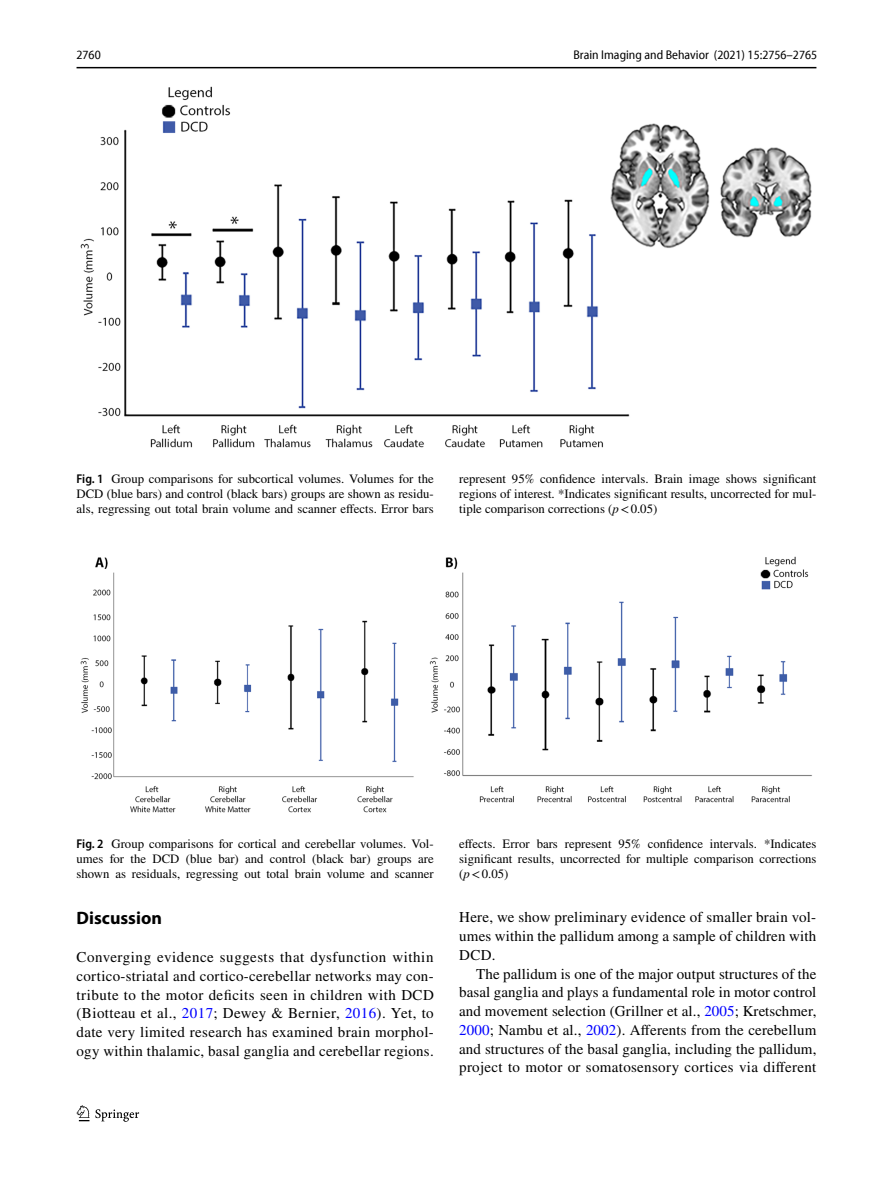
<style>
.page{position:relative;width:893px;height:1187px;background:#fff}
.page>*{position:absolute;margin:0;border:0;box-sizing:border-box;transform-origin:0 0}
.t1{font:700 18px "Myriad Pro";color:#000}
.t2{font:15px/18.8px "STIX";letter-spacing:.015em;color:#000;text-align:justify}
.t3{font:12.75px/15px "STIX";color:#000;text-align:justify}
.t4{font:semi-condensed 12.75px "Myriad Pro Unic";color:#000}
.s1{font-family:"Myriad Pro";font-weight:600;font-stretch:semi-condensed}
.s2{font-style:italic}
.s3{color:#00f}
</style>
<div class="page">
<hr style="left:77px;top:67px;width:739px;height:1px;background:#000">
<img style="left:81px;top:87px;width:731px;height:360px">
<img style="left:81px;top:556px;width:731px;height:256px">
<svg style="left:77px;top:1105px;width:12px;height:16px"></svg>
<svg style="left:95px;top:1109px;width:44px;height:12px"></svg>
<p class="t4" style="left:77px;top:50px;width:26px">2760</p>
<p class="t4" style="left:573px;top:50px;width:245px">Brain Imaging and Behavior (2021) 15:2756–2765</p>
<p class="t3" style="left:77px;top:471px;width:359px"><span class="s1">Fig. 1</span> Group comparisons for subcortical volumes. Volumes for the DCD (blue bars) and control (black bars) groups are shown as residu&shy;als, regressing out total brain volume and scanner effects. Error bars</p>
<p class="t3" style="left:459px;top:471px;width:359px">represent 95% confidence intervals. Brain image shows significant regions of interest. *Indicates significant results, uncorrected for mul&shy;tiple comparison corrections (<span class="s2">p</span>&lt;0.05)</p>
<p class="t3" style="left:77px;top:837px;width:359px"><span class="s1">Fig. 2</span> Group comparisons for cortical and cerebellar volumes. Vol&shy;umes for the DCD (blue bar) and control (black bar) groups are shown as residuals, regressing out total brain volume and scanner</p>
<p class="t3" style="left:459px;top:837px;width:359px">effects. Error bars represent 95% confidence intervals. *Indicates significant results, uncorrected for multiple comparison corrections (<span class="s2">p</span>&lt;0.05)</p>
<p class="t1" style="left:77px;top:906px;width:87px">Discussion</p>
<p class="t2" style="left:77px;top:948px;width:359px">Converging evidence suggests that dysfunction within cortico-striatal and cortico-cerebellar networks may con&shy;tribute to the motor deficits seen in children with DCD (Biotteau et al., <span class="s3">2017</span>; Dewey &amp; Bernier, <span class="s3">2016</span>). Yet, to date very limited research has examined brain morphol&shy;ogy within thalamic, basal ganglia and cerebellar regions.</p>
<p class="t2" style="left:459px;top:908px;width:359px">Here, we show preliminary evidence of smaller brain vol&shy;umes within the pallidum among a sample of children with DCD.</p>
<p class="t2" style="left:459px;top:965px;width:359px;text-indent:17px">The pallidum is one of the major output structures of the basal ganglia and plays a fundamental role in motor control and movement selection (Grillner et al., <span class="s3">2005</span>; Kretschmer, <span class="s3">2000</span>; Nambu et al., <span class="s3">2002</span>). Afferents from the cerebellum and structures of the basal ganglia, including the pallidum, project to motor or somatosensory cortices via different</p>
</div>
